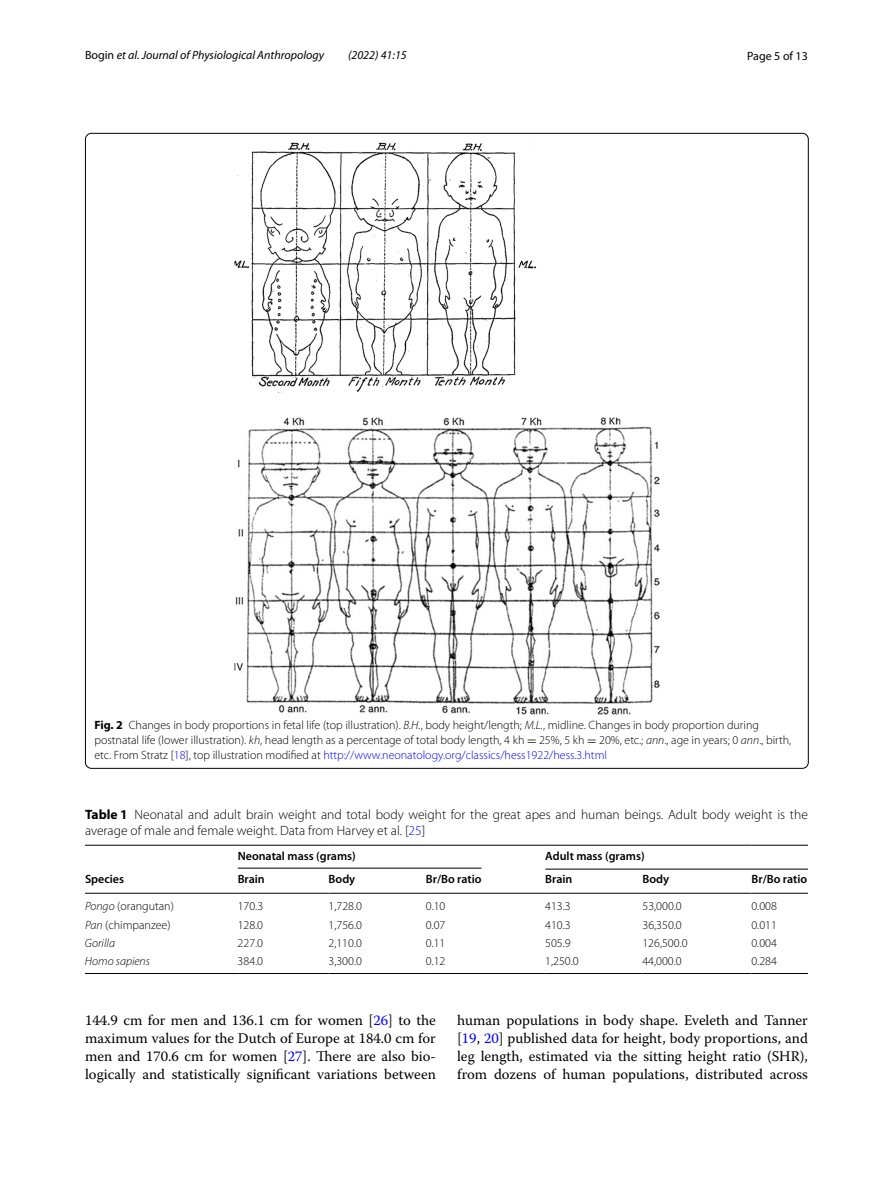
<style>
.page{position:relative;width:893px;height:1187px;background:#fff}
.page>*{position:absolute;margin:0;border:0;box-sizing:border-box;transform-origin:0 0}
.t1{font:14.7px/18px "Warnock Pro";color:#000;text-align:justify}
.t2{font:300 13.5px/16.5px "Myriad Pro";color:#000}
.t3{font:300 12px/15px "Myriad Pro";color:#000}
.t4{font:600 12px "Myriad Pro";color:#000}
.t5{font:italic 12px "Myriad Pro";color:#000}
.t6{font:italic 300 12px "Myriad Pro";color:#000}
.t7{font:12px "Myriad Pro";color:#000}
.s1{font-style:normal}
.s2{font-weight:700}
.s3{font-style:italic}
.s4{font-family:"MTSY";font-weight:400}
.s5{color:#00f}
</style>
<div class="page">
<img style="left:234px;top:142px;width:425px;height:572px">
<hr style="left:85px;top:844px;width:153px;height:1px;background:#000">
<hr style="left:238px;top:844px;width:91px;height:1px;background:#000">
<hr style="left:329px;top:844px;width:97px;height:1px;background:#000">
<hr style="left:426px;top:844px;width:119px;height:1px;background:#000">
<hr style="left:545px;top:844px;width:97px;height:1px;background:#000">
<hr style="left:642px;top:844px;width:109px;height:1px;background:#000">
<hr style="left:751px;top:844px;width:57px;height:1px;background:#000">
<hr style="left:85px;top:892px;width:153px;height:1px;background:#000">
<hr style="left:238px;top:892px;width:91px;height:1px;background:#000">
<hr style="left:329px;top:892px;width:97px;height:1px;background:#000">
<hr style="left:426px;top:892px;width:119px;height:1px;background:#000">
<hr style="left:545px;top:892px;width:97px;height:1px;background:#000">
<hr style="left:642px;top:892px;width:109px;height:1px;background:#000">
<hr style="left:751px;top:892px;width:57px;height:1px;background:#000">
<hr style="left:85px;top:973px;width:153px;height:1px;background:#000">
<hr style="left:238px;top:973px;width:91px;height:1px;background:#000">
<hr style="left:329px;top:973px;width:97px;height:1px;background:#000">
<hr style="left:426px;top:973px;width:119px;height:1px;background:#000">
<hr style="left:545px;top:973px;width:97px;height:1px;background:#000">
<hr style="left:642px;top:973px;width:109px;height:1px;background:#000">
<hr style="left:751px;top:973px;width:57px;height:1px;background:#000">
<hr style="left:238px;top:867px;width:243px;height:1px;background:#000">
<hr style="left:545px;top:868px;width:263px;height:1px;background:#000">
<p class="t5" style="left:85px;top:48px;width:240px"><span class="s1">Bogin</span> et al. Journal of Physiological Anthropology</p>
<p class="t5" style="left:348px;top:48px;width:60px">(2022) 41:15</p>
<p class="t7" style="left:747px;top:48px;width:62px">Page 5 of 13</p>
<p class="t3" style="left:94px;top:718px;width:698px"><span class="s2">Fig. 2</span> Changes in body proportions in fetal life (top illustration). <span class="s3">B.H.</span>, body height/length; <span class="s3">M.L.</span>, midline. Changes in body proportion during postnatal life (lower illustration). <span class="s3">kh</span>, head length as a percentage of total body length, 4 kh <span class="s4">=</span> 25%, 5 kh <span class="s4">=</span> 20%, etc.; <span class="s3">ann</span>., age in years; 0 <span class="s3">ann</span>., birth, etc. From Stratz [<span class="s5">18</span>], top illustration modified at <span class="s5">http://www.neonatology.org/classics/hess1922/hess.3.html</span></p>
<p class="t2" style="left:85px;top:806px;width:724px"><span class="s2">Table 1</span> Neonatal and adult brain weight and total body weight for the great apes and human beings. Adult body weight is the average of male and female weight. Data from Harvey et al. [<span class="s5">25</span>]</p>
<p class="t4" style="left:238px;top:847px;width:120px">Neonatal mass (grams)</p>
<p class="t4" style="left:545px;top:847px;width:101px">Adult mass (grams)</p>
<p class="t4" style="left:85px;top:871px;width:41px">Species</p>
<p class="t4" style="left:238px;top:871px;width:29px">Brain</p>
<p class="t4" style="left:329px;top:871px;width:28px">Body</p>
<p class="t4" style="left:426px;top:871px;width:57px">Br/Bo ratio</p>
<p class="t4" style="left:545px;top:871px;width:29px">Brain</p>
<p class="t4" style="left:642px;top:871px;width:28px">Body</p>
<p class="t4" style="left:751px;top:871px;width:57px">Br/Bo ratio</p>
<p class="t3" style="left:85px;top:899px;width:90px"><span class="s3">Pongo</span> (orangutan)</p>
<p class="t3" style="left:238px;top:899px;width:27px">170.3</p>
<p class="t3" style="left:329px;top:899px;width:35px">1,728.0</p>
<p class="t3" style="left:426px;top:899px;width:21px">0.10</p>
<p class="t3" style="left:545px;top:899px;width:27px">413.3</p>
<p class="t3" style="left:642px;top:899px;width:41px">53,000.0</p>
<p class="t3" style="left:751px;top:899px;width:27px">0.008</p>
<p class="t3" style="left:85px;top:917px;width:87px"><span class="s3">Pan</span> (chimpanzee)</p>
<p class="t3" style="left:238px;top:917px;width:27px">128.0</p>
<p class="t3" style="left:329px;top:917px;width:35px">1,756.0</p>
<p class="t3" style="left:426px;top:917px;width:21px">0.07</p>
<p class="t3" style="left:545px;top:917px;width:27px">410.3</p>
<p class="t3" style="left:642px;top:917px;width:41px">36,350.0</p>
<p class="t3" style="left:751px;top:917px;width:27px">0.011</p>
<p class="t6" style="left:85px;top:936px;width:32px">Gorilla</p>
<p class="t3" style="left:238px;top:935px;width:27px">227.0</p>
<p class="t3" style="left:328px;top:935px;width:35px">2,110.0</p>
<p class="t3" style="left:426px;top:935px;width:21px">0.11</p>
<p class="t3" style="left:545px;top:935px;width:27px">505.9</p>
<p class="t3" style="left:642px;top:935px;width:47px">126,500.0</p>
<p class="t3" style="left:751px;top:935px;width:27px">0.004</p>
<p class="t6" style="left:85px;top:954px;width:67px">Homo sapiens</p>
<p class="t3" style="left:238px;top:953px;width:27px">384.0</p>
<p class="t3" style="left:328px;top:953px;width:35px">3,300.0</p>
<p class="t3" style="left:426px;top:953px;width:21px">0.12</p>
<p class="t3" style="left:545px;top:953px;width:35px">1,250.0</p>
<p class="t3" style="left:642px;top:953px;width:41px">44,000.0</p>
<p class="t3" style="left:751px;top:953px;width:27px">0.284</p>
<p class="t1" style="left:85px;top:1010px;width:352px">144.9 cm for men and 136.1 cm for women [<span class="s5">26</span>] to the maximum values for the Dutch of Europe at 184.0 cm for men and 170.6 cm for women [<span class="s5">27</span>]. There are also bio&shy;logically and statistically significant variations between</p>
<p class="t1" style="left:457px;top:1010px;width:352px">human populations in body shape. Eveleth and Tanner [<span class="s5">19</span>, <span class="s5">20</span>] published data for height, body proportions, and leg length, estimated via the sitting height ratio (SHR), from dozens of human populations, distributed across</p>
</div>
